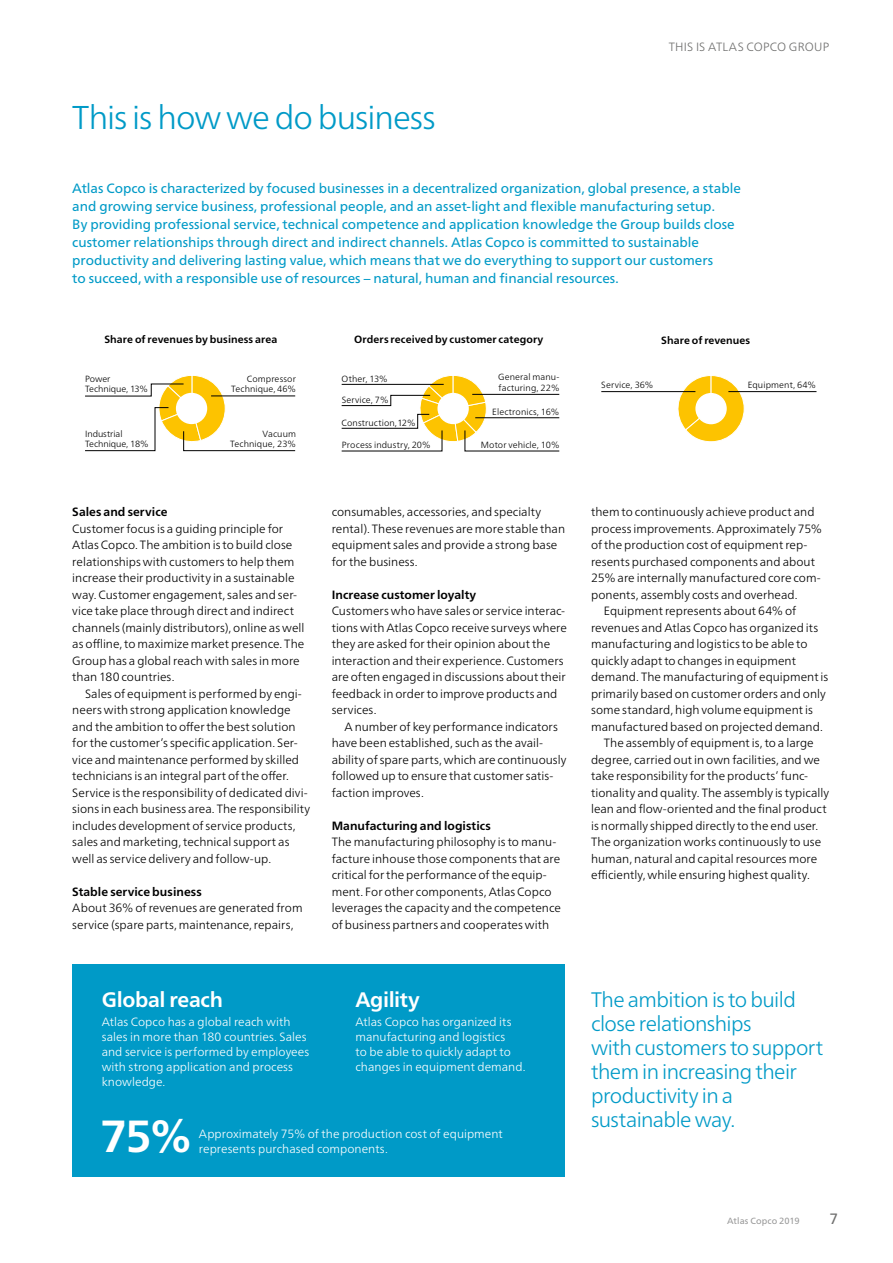
<style>
.page{position:relative;width:893px;height:1263px;background:#fff}
.page>*{position:absolute;margin:0;border:0;box-sizing:border-box;transform-origin:0 0}
.t1{font:700 45px "Neue Frutiger World";color:#fff}
.t2{font:300 33px "Neue Frutiger World";letter-spacing:-.035em;color:#009ac7}
.t3{font:300 21px/24px "Neue Frutiger World";letter-spacing:-.03em;color:#009ac7}
.t4{font:700 21px "Neue Frutiger World";letter-spacing:-.015em;color:#fff}
.t5{font:15px "Neue Frutiger World";color:#70706f}
.t6{font:13.5px/18px "Neue Frutiger World";letter-spacing:-.005em;color:#009ac7}
.t7{font:300 12px/16.5px "Neue Frutiger World";color:#000001}
.t8{font:300 12px/15px "Neue Frutiger World";color:#fff}
.t9{font:700 12px "Neue Frutiger World";letter-spacing:.005em;color:#000001}
.t10{font:300 12px "Neue Frutiger World";letter-spacing:.02em;color:#70706f}
.t11{font:700 10.5px "Neue Frutiger World";letter-spacing:.01em;color:#000001}
.t12{font:300 9px/10.5px "Neue Frutiger World";letter-spacing:.01em;color:#000001}
.t13{font:9px "Neue Frutiger World";letter-spacing:.01em;color:#999}
</style>
<div class="page">
<div style="left:72px;top:965px;width:493px;height:212px;background:#009ac7"></div>
<svg style="left:342px;top:375px;width:217px;height:76px"></svg>
<svg style="left:85px;top:375px;width:211px;height:76px"></svg>
<svg style="left:674px;top:375px;width:71px;height:67px"></svg>
<hr style="left:601px;top:391px;width:94px;height:1px;background:#000001">
<hr style="left:728px;top:391px;width:88px;height:1px;background:#000001">
<div style="left:696px;top:394px;width:30px;height:29px;background:#fff;border-radius:50%"></div>
<div style="left:695px;top:393px;width:32px;height:31px;border:2px solid #fff;border-radius:50%"></div>
<h2 class="t2" style="left:72px;top:91px;width:365px">This is how we do business</h2>
<p class="t10" style="left:669px;top:37px;width:162px">THIS IS ATLAS COPCO GROUP</p>
<p class="t6" style="left:72px;top:180px;width:670px">Atlas Copco is characterized by focused businesses in a decentralized organization, global presence, a stable and growing service business, professional people, and an asset-light and flexible manufacturing setup.<br>By providing professional service, technical competence and application knowledge the Group builds close customer relationships through direct and indirect channels. Atlas Copco is committed to sustainable productivity and delivering lasting value, which means that we do everything to support our customers<br>to succeed, with a responsible use of resources – natural, human and financial resources.</p>
<p class="t11" style="left:104px;top:330px;width:174px">Share of revenues by business area</p>
<p class="t11" style="left:354px;top:330px;width:191px">Orders received by customer category</p>
<p class="t11" style="left:661px;top:331px;width:91px">Share of revenues</p>
<p class="t12" style="left:601px;top:380px;width:53px">Service, 36%</p>
<p class="t12" style="left:748px;top:380px;width:70px">Equipment, 64%</p>
<p class="t12" style="left:342px;top:373px;width:48px">Other, 13%</p>
<p class="t12" style="left:498px;top:372px;width:63px">General manu&shy;facturing, 22%</p>
<p class="t12" style="left:342px;top:417px;width:75px">Construction, 12%</p>
<p class="t12" style="left:85px;top:373px;width:65px">Power<br>Technique, 13%</p>
<p class="t12" style="left:231px;top:373px;width:66px;text-align:right">Compressor<br>Technique, 46%</p>
<p class="t12" style="left:230px;top:428px;width:67px;text-align:right">Vacuum<br>Technique, 23%</p>
<p class="t12" style="left:342px;top:394px;width:48px">Service, 7%</p>
<p class="t12" style="left:342px;top:439px;width:90px">Process industry, 20%</p>
<p class="t12" style="left:492px;top:407px;width:69px">Electronics, 16%</p>
<p class="t12" style="left:481px;top:439px;width:80px">Motor vehicle, 10%</p>
<p class="t12" style="left:85px;top:428px;width:65px">Industrial<br>Technique, 18%</p>
<p class="t9" style="left:72px;top:501px;width:97px">Sales and service</p>
<p class="t7" style="left:72px;top:520px;width:234px">Customer focus is a guiding principle for Atlas Copco. The ambition is to build close relationships with customers to help them increase their productivity in a sustainable way. Customer engagement, sales and ser&shy;vice take place through direct and indirect channels (mainly distributors), online as well as offline, to maximize market presence. The Group has a global reach with sales in more than 180 countries.</p>
<p class="t7" style="left:72px;top:685px;width:239px;text-indent:13px">Sales of equipment is performed by engi&shy;neers with strong application knowledge and the ambition to offer the best solution for the customer’s specific application. Ser&shy;vice and maintenance performed by skilled technicians is an integral part of the offer.<br>Service is the responsibility of dedicated divi&shy;sions in each business area. The responsibility includes development of service products, sales and marketing, technical support as well as service delivery and follow-up.</p>
<p class="t9" style="left:72px;top:881px;width:131px">Stable service business</p>
<p class="t7" style="left:72px;top:900px;width:232px">About 36% of revenues are generated from service (spare parts, maintenance, repairs,</p>
<p class="t7" style="left:332px;top:504px;width:235px">consumables, accessories, and specialty rental). These revenues are more stable than equipment sales and provide a strong base for the business.</p>
<p class="t9" style="left:332px;top:584px;width:146px">Increase customer loyalty</p>
<p class="t7" style="left:332px;top:603px;width:237px">Customers who have sales or service interac&shy;tions with Atlas Copco receive surveys where they are asked for their opinion about the interaction and their experience. Customers are often engaged in discussions about their feedback in order to improve products and services.</p>
<p class="t7" style="left:332px;top:718px;width:236px;text-indent:13px">A number of key performance indicators have been established, such as the avail&shy;ability of spare parts, which are continuously followed up to ensure that customer satis&shy;faction improves.</p>
<p class="t9" style="left:332px;top:815px;width:161px">Manufacturing and logistics</p>
<p class="t7" style="left:332px;top:834px;width:231px">The manufacturing philosophy is to manu&shy;facture inhouse those components that are critical for the performance of the equip&shy;ment. For other components, Atlas Copco leverages the capacity and the competence of business partners and cooperates with</p>
<h3 class="t4" style="left:102px;top:981px;width:123px">Global reach</h3>
<p class="t8" style="left:102px;top:1014px;width:209px">Atlas Copco has a global reach with sales in more than 180 countries. Sales and service is performed by employees with strong application and process knowledge.</p>
<h1 class="t1" style="left:100px;top:1097px;width:93px">75%</h1>
<p class="t8" style="left:199px;top:1126px;width:305px">Approximately 75% of the production cost of equipment represents purchased components.</p>
<h3 class="t4" style="left:355px;top:981px;width:66px">Agility</h3>
<p class="t8" style="left:355px;top:1014px;width:172px">Atlas Copco has organized its manufacturing and logistics<br>to be able to quickly adapt to changes in equipment demand.</p>
<p class="t7" style="left:591px;top:504px;width:225px">them to continuously achieve product and</p>
<p class="t7" style="left:591px;top:520px;width:233px">process improvements. Approximately 75%</p>
<p class="t7" style="left:591px;top:537px;width:218px">of the production cost of equipment rep-</p>
<p class="t7" style="left:591px;top:553px;width:226px">resents purchased components and about</p>
<p class="t7" style="left:591px;top:570px;width:231px">25% are internally manufactured core com-</p>
<p class="t7" style="left:591px;top:586px;width:208px">ponents, assembly costs and overhead.</p>
<p class="t7" style="left:604px;top:603px;width:194px">Equipment represents about 64% of</p>
<p class="t7" style="left:591px;top:619px;width:229px">revenues and Atlas Copco has organized its</p>
<p class="t7" style="left:591px;top:636px;width:218px">manufacturing and logistics to be able to</p>
<p class="t7" style="left:591px;top:652px;width:206px">quickly adapt to changes in equipment</p>
<p class="t7" style="left:591px;top:669px;width:239px">demand. The manufacturing of equipment is</p>
<p class="t7" style="left:591px;top:685px;width:236px">primarily based on customer orders and only</p>
<p class="t7" style="left:591px;top:702px;width:223px">some standard, high volume equipment is</p>
<p class="t7" style="left:591px;top:718px;width:233px">manufactured based on projected demand.</p>
<p class="t7" style="left:604px;top:735px;width:211px">The assembly of equipment is, to a large</p>
<p class="t7" style="left:591px;top:751px;width:230px">degree, carried out in own facilities, and we</p>
<p class="t7" style="left:591px;top:768px;width:219px">take responsibility for the products’ func-</p>
<p class="t7" style="left:591px;top:784px;width:240px">tionality and quality. The assembly is typically</p>
<p class="t7" style="left:591px;top:801px;width:237px">lean and flow-oriented and the final product</p>
<p class="t7" style="left:591px;top:817px;width:229px">is normally shipped directly to the end user.</p>
<p class="t7" style="left:591px;top:834px;width:232px">The organization works continuously to use</p>
<p class="t7" style="left:591px;top:850px;width:228px">human, natural and capital resources more</p>
<p class="t7" style="left:591px;top:867px;width:220px">efficiently, while ensuring highest quality.</p>
<h3 class="t3" style="left:591px;top:988px;width:234px">The ambition is to build close relationships<br>with customers to support them in increasing their productivity in a sustainable way.</h3>
<p class="t13" style="left:727px;top:1213px;width:74px">Atlas Copco 2019</p>
<p class="t5" style="left:829px;top:1206px;width:10px">7</p>
</div>
